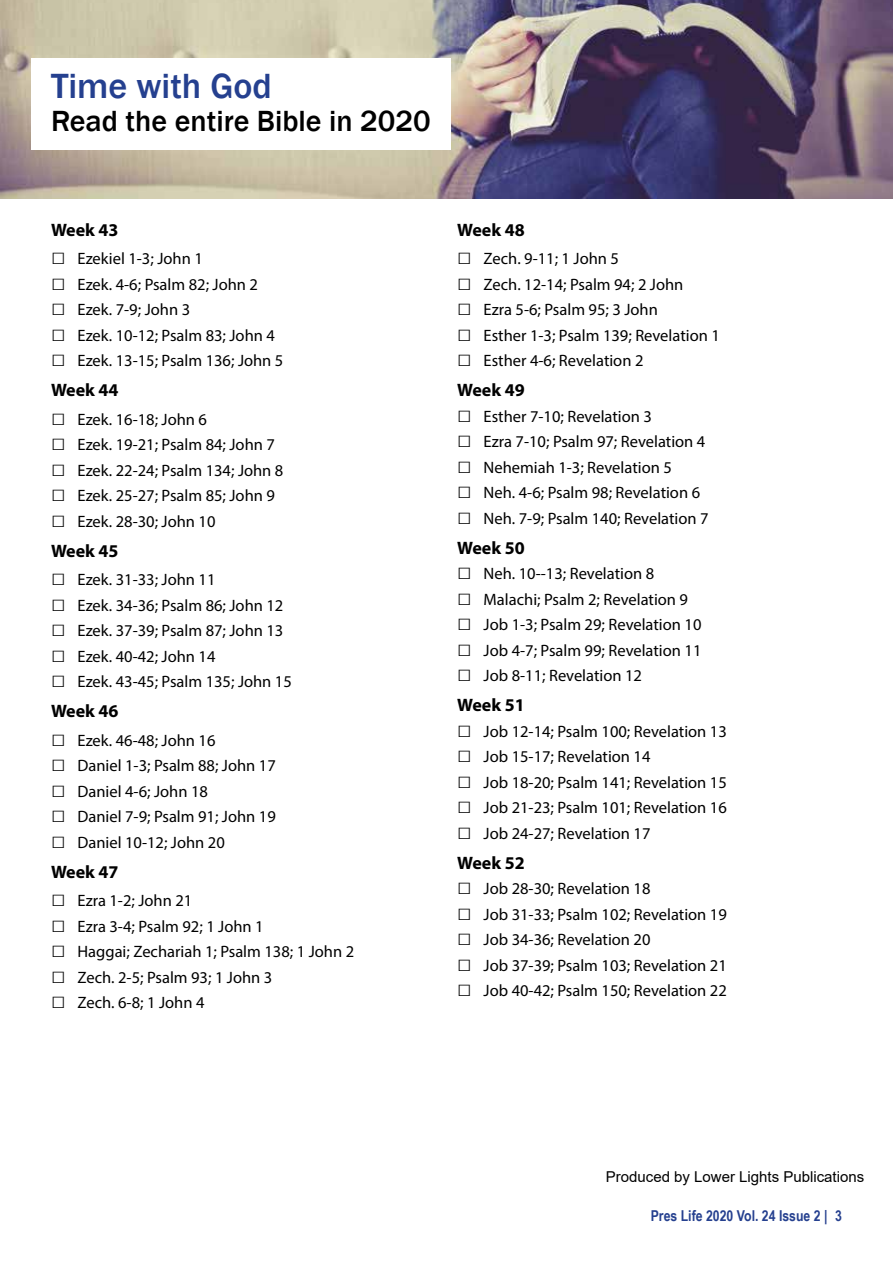
<style>
.page{position:relative;width:893px;height:1263px;background:#fff}
.page>*{position:absolute;margin:0;border:0;box-sizing:border-box;transform-origin:0 0}
.t1{font:500 36px "Franklin Gothic";color:#25408f}
.t2{font:500 30px "Franklin Gothic";color:#000}
.t3{font:700 18px "Myriad Pro";color:#000}
.t4{font:16.5px "Myriad Pro";color:#000}
.t5{font:15px "Arial";color:#000}
.t6{font:700 15px "Arial Narrow";color:#25408f}
.s1{font-family:"Arial";font-size:24px}
</style>
<div class="page">
<img style="left:0;top:0;width:893px;height:199px">
<div style="left:31px;top:58px;width:420px;height:92px;background:#fff"></div>
<h1 class="t1" style="left:51px;top:63px;width:222px">Time with God</h1>
<h2 class="t2" style="left:51px;top:102px;width:381px">Read the entire Bible in 2020</h2>
<p class="t3" style="left:51px;top:218px;width:69px">Week 43</p>
<p class="t4" style="left:51px;top:248px;width:153px"><span class="s1">□</span> Ezekiel 1-3; John 1</p>
<p class="t4" style="left:51px;top:274px;width:209px"><span class="s1">□</span> Ezek. 4-6; Psalm 82; John 2</p>
<p class="t4" style="left:51px;top:299px;width:141px"><span class="s1">□</span> Ezek. 7-9; John 3</p>
<p class="t4" style="left:51px;top:325px;width:225px"><span class="s1">□</span> Ezek. 10-12; Psalm 83; John 4</p>
<p class="t4" style="left:51px;top:350px;width:234px"><span class="s1">□</span> Ezek. 13-15; Psalm 136; John 5</p>
<p class="t3" style="left:51px;top:378px;width:69px">Week 44</p>
<p class="t4" style="left:51px;top:409px;width:158px"><span class="s1">□</span> Ezek. 16-18; John 6</p>
<p class="t4" style="left:51px;top:434px;width:225px"><span class="s1">□</span> Ezek. 19-21; Psalm 84; John 7</p>
<p class="t4" style="left:51px;top:460px;width:234px"><span class="s1">□</span> Ezek. 22-24; Psalm 134; John 8</p>
<p class="t4" style="left:51px;top:485px;width:225px"><span class="s1">□</span> Ezek. 25-27; Psalm 85; John 9</p>
<p class="t4" style="left:51px;top:511px;width:166px"><span class="s1">□</span> Ezek. 28-30; John 10</p>
<p class="t3" style="left:51px;top:539px;width:69px">Week 45</p>
<p class="t4" style="left:51px;top:569px;width:166px"><span class="s1">□</span> Ezek. 31-33; John 11</p>
<p class="t4" style="left:51px;top:595px;width:234px"><span class="s1">□</span> Ezek. 34-36; Psalm 86; John 12</p>
<p class="t4" style="left:51px;top:620px;width:234px"><span class="s1">□</span> Ezek. 37-39; Psalm 87; John 13</p>
<p class="t4" style="left:51px;top:646px;width:166px"><span class="s1">□</span> Ezek. 40-42; John 14</p>
<p class="t4" style="left:51px;top:671px;width:242px"><span class="s1">□</span> Ezek. 43-45; Psalm 135; John 15</p>
<p class="t3" style="left:51px;top:699px;width:69px">Week 46</p>
<p class="t4" style="left:51px;top:730px;width:166px"><span class="s1">□</span> Ezek. 46-48; John 16</p>
<p class="t4" style="left:51px;top:755px;width:226px"><span class="s1">□</span> Daniel 1-3; Psalm 88; John 17</p>
<p class="t4" style="left:51px;top:781px;width:158px"><span class="s1">□</span> Daniel 4-6; John 18</p>
<p class="t4" style="left:51px;top:806px;width:226px"><span class="s1">□</span> Daniel 7-9; Psalm 91; John 19</p>
<p class="t4" style="left:51px;top:832px;width:175px"><span class="s1">□</span> Daniel 10-12; John 20</p>
<p class="t3" style="left:51px;top:860px;width:69px">Week 47</p>
<p class="t4" style="left:51px;top:890px;width:143px"><span class="s1">□</span> Ezra 1-2; John 21</p>
<p class="t4" style="left:51px;top:916px;width:214px"><span class="s1">□</span> Ezra 3-4; Psalm 92; 1 John 1</p>
<p class="t4" style="left:51px;top:941px;width:305px"><span class="s1">□</span> Haggai; Zechariah 1; Psalm 138; 1 John 2</p>
<p class="t4" style="left:51px;top:967px;width:223px"><span class="s1">□</span> Zech. 2-5; Psalm 93; 1 John 3</p>
<p class="t4" style="left:51px;top:992px;width:155px"><span class="s1">□</span> Zech. 6-8; 1 John 4</p>
<p class="t3" style="left:457px;top:218px;width:69px">Week 48</p>
<p class="t4" style="left:457px;top:248px;width:163px"><span class="s1">□</span> Zech. 9-11; 1 John 5</p>
<p class="t4" style="left:457px;top:274px;width:228px"><span class="s1">□</span> Zech. 12-14; Psalm 94; 2 John</p>
<p class="t4" style="left:457px;top:299px;width:202px"><span class="s1">□</span> Ezra 5-6; Psalm 95; 3 John</p>
<p class="t4" style="left:457px;top:325px;width:264px"><span class="s1">□</span> Esther 1-3; Psalm 139; Revelation 1</p>
<p class="t4" style="left:457px;top:350px;width:188px"><span class="s1">□</span> Esther 4-6; Revelation 2</p>
<p class="t3" style="left:457px;top:378px;width:69px">Week 49</p>
<p class="t4" style="left:457px;top:406px;width:196px"><span class="s1">□</span> Esther 7-10; Revelation 3</p>
<p class="t4" style="left:457px;top:431px;width:250px"><span class="s1">□</span> Ezra 7-10; Psalm 97; Revelation 4</p>
<p class="t4" style="left:457px;top:457px;width:216px"><span class="s1">□</span> Nehemiah 1-3; Revelation 5</p>
<p class="t4" style="left:457px;top:482px;width:245px"><span class="s1">□</span> Neh. 4-6; Psalm 98; Revelation 6</p>
<p class="t4" style="left:457px;top:508px;width:253px"><span class="s1">□</span> Neh. 7-9; Psalm 140; Revelation 7</p>
<p class="t3" style="left:457px;top:536px;width:69px">Week 50</p>
<p class="t4" style="left:457px;top:563px;width:199px"><span class="s1">□</span> Neh. 10--13; Revelation 8</p>
<p class="t4" style="left:457px;top:589px;width:232px"><span class="s1">□</span> Malachi; Psalm 2; Revelation 9</p>
<p class="t4" style="left:457px;top:614px;width:246px"><span class="s1">□</span> Job 1-3; Psalm 29; Revelation 10</p>
<p class="t4" style="left:457px;top:640px;width:246px"><span class="s1">□</span> Job 4-7; Psalm 99; Revelation 11</p>
<p class="t4" style="left:457px;top:665px;width:186px"><span class="s1">□</span> Job 8-11; Revelation 12</p>
<p class="t3" style="left:457px;top:693px;width:69px">Week 51</p>
<p class="t4" style="left:457px;top:721px;width:271px"><span class="s1">□</span> Job 12-14; Psalm 100; Revelation 13</p>
<p class="t4" style="left:457px;top:746px;width:195px"><span class="s1">□</span> Job 15-17; Revelation 14</p>
<p class="t4" style="left:457px;top:772px;width:271px"><span class="s1">□</span> Job 18-20; Psalm 141; Revelation 15</p>
<p class="t4" style="left:457px;top:797px;width:271px"><span class="s1">□</span> Job 21-23; Psalm 101; Revelation 16</p>
<p class="t4" style="left:457px;top:823px;width:195px"><span class="s1">□</span> Job 24-27; Revelation 17</p>
<p class="t3" style="left:457px;top:851px;width:69px">Week 52</p>
<p class="t4" style="left:457px;top:878px;width:195px"><span class="s1">□</span> Job 28-30; Revelation 18</p>
<p class="t4" style="left:457px;top:904px;width:271px"><span class="s1">□</span> Job 31-33; Psalm 102; Revelation 19</p>
<p class="t4" style="left:457px;top:929px;width:195px"><span class="s1">□</span> Job 34-36; Revelation 20</p>
<p class="t4" style="left:457px;top:955px;width:271px"><span class="s1">□</span> Job 37-39; Psalm 103; Revelation 21</p>
<p class="t4" style="left:457px;top:980px;width:271px"><span class="s1">□</span> Job 40-42; Psalm 150; Revelation 22</p>
<p class="t5" style="left:606px;top:1166px;width:260px">Produced by Lower Lights Publications</p>
<p class="t6" style="left:651px;top:1204px;width:193px">Pres Life 2020 Vol. 24 Issue 2 | 3</p>
</div>
